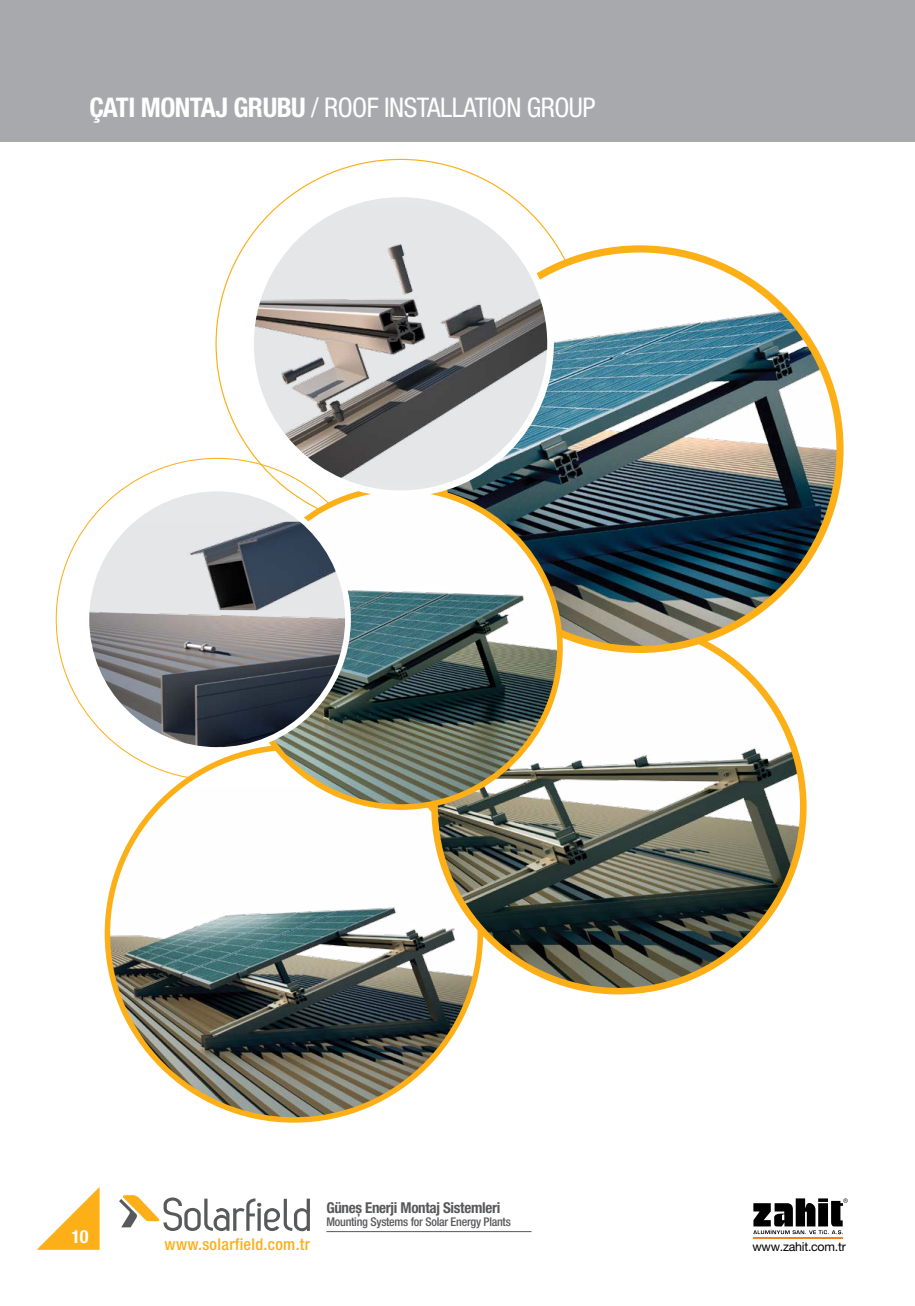
<style>
.page{position:relative;width:915px;height:1306px;background:#fff}
.page>*{position:absolute;margin:0;border:0;box-sizing:border-box;transform-origin:0 0}
.t1{font:condensed 27.15px "Helvetica Neue LT Pro";letter-spacing:-.02em;color:#fff}
.t2{font:700 condensed 18.15px "Helvetica Neue LT Pro";color:#fff}
.t3{font:500 condensed 16.35px "Helvetica Neue LT Pro";letter-spacing:.02em;color:#fcaf17}
.t4{font:700 condensed 15px "Helvetica Neue LT Pro";letter-spacing:-.02em;color:#58595b}
.t5{font:12.45px "Helvetica Neue LT Pro";letter-spacing:-.02em;color:#000}
.t6{font:500 condensed 12px "Helvetica Neue LT Pro";letter-spacing:-.02em;color:#58595b}
.s1{font-weight:700}
</style>
<div class="page">
<div style="left:0;top:0;width:914px;height:142px;background:#a7a9ac"></div>
<img style="left:107px;top:786px;width:367px;height:333px">
<img style="left:434px;top:639px;width:369px;height:352px">
<img style="left:439px;top:249px;width:400px;height:400px;border-radius:200px">
<img style="left:241px;top:488px;width:318px;height:319px;border-radius:159px">
<img style="left:250px;top:205px;width:300px;height:277px">
<div style="left:247px;top:190px;width:306px;height:307px;border:7px solid #fff;border-radius:50%"></div>
<div style="left:86px;top:488px;width:262px;height:262px;background:#e6e7e8;border-radius:50%"></div>
<img style="left:86px;top:521px;width:262px;height:229px">
<div style="left:83px;top:485px;width:268px;height:268px;border:6px solid #fff;border-radius:50%"></div>
<svg style="left:37px;top:1187px;width:63px;height:62px"></svg>
<hr style="left:326px;top:1231px;width:205px;height:1px;background:#58595b">
<svg style="left:119px;top:1195px;width:191px;height:36px"></svg>
<svg style="left:753px;top:1198px;width:94px;height:36px"></svg>
<hr style="left:753px;top:1236px;width:89px;height:2px;background:#f58220">
<p class="t1" style="left:89px;top:92px;width:507px"><span class="s1">ÇATI MONTAJ GRUBU</span> / ROOF INSTALLATION GROUP</p>
<p class="t2" style="left:71px;top:1225px;width:19px">10</p>
<p class="t4" style="left:326px;top:1198px;width:175px">Güneş Enerji Montaj Sistemleri</p>
<p class="t6" style="left:326px;top:1214px;width:186px">Mounting Systems for Solar Energy Plants</p>
<p class="t3" style="left:164px;top:1234px;width:147px">www.solarfield.com.tr</p>
<p class="t5" style="left:752px;top:1238px;width:95px">www.zahit.com.tr</p>
</div>
